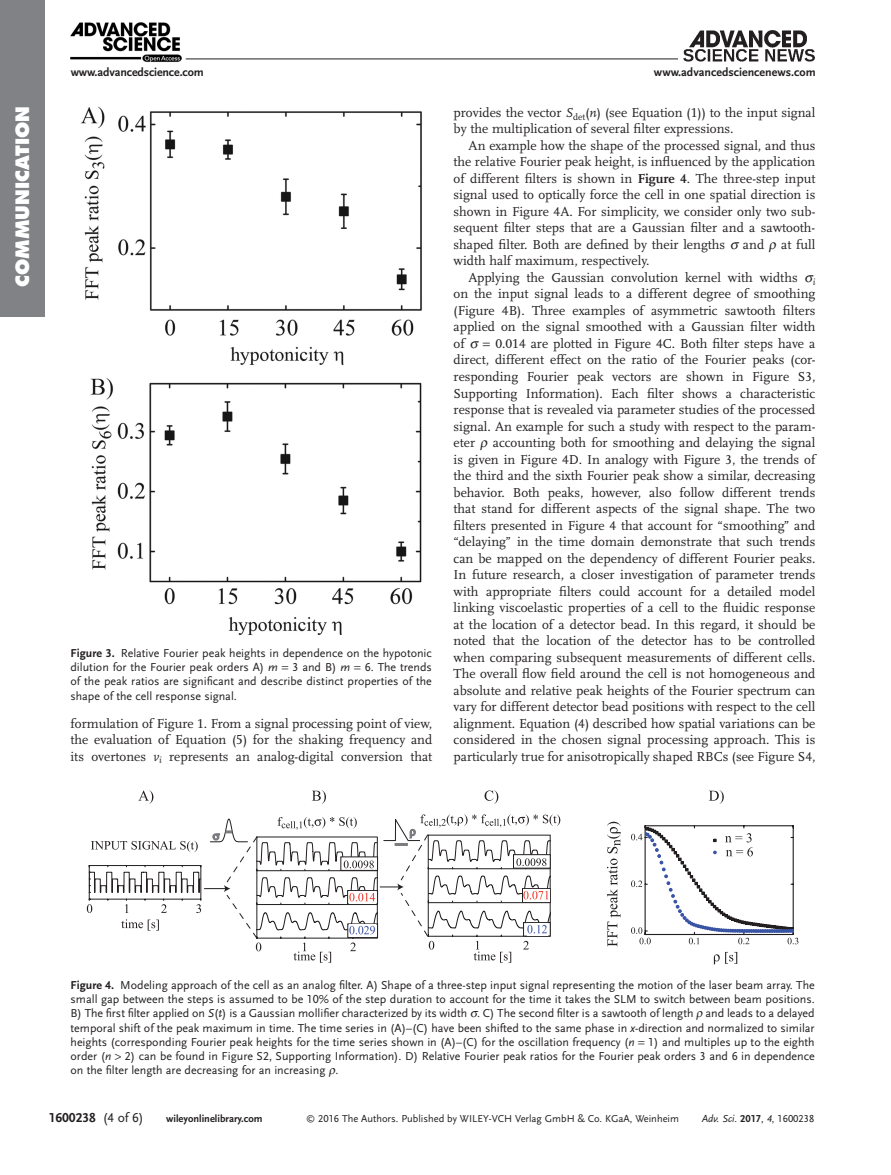
<style>
.page{position:relative;width:891px;height:1175px;background:#fff}
.page>*{position:absolute;margin:0;border:0;box-sizing:border-box;transform-origin:0 0}
.t1{font:800 18px "Futura";letter-spacing:.005em;color:#fff}
.t2{font:13.5px/16.5px "Scala LF";color:#231f20;text-align:justify}
.t3{font:700 13.5px "Scala Sans LF";color:#231f20}
.t4{font:12px/14.2px "Scala Sans LF";color:#231f20;text-align:justify}
.t5{font:700 12px "Scala Sans LF";color:#231f20}
.t6{font:10.5px "Scala Sans LF";color:#231f20}
.t7{font:700 10.5px "Scala Sans LF";color:#231f20}
.t8{font:italic 10.5px "Scala Sans LF";color:#231f20}
.s1{font-weight:700}
.s2{font-style:italic}
.s3{font-weight:400}
.s4{font-size:9px}
.s5{font-weight:700;font-style:normal}
.s6{font-style:normal}
</style>
<div class="page">
<div style="left:0;top:0;width:45px;height:317px;background:#808285"></div>
<img style="left:70px;top:22px;width:112px;height:40px">
<hr style="left:186px;top:59px;width:492px;height:1px;background:#231f20">
<img style="left:683px;top:30px;width:132px;height:31px">
<svg style="left:631px;top:825px;width:167px;height:119px"></svg>
<svg style="left:87px;top:790px;width:473px;height:172px"></svg>
<svg style="left:709px;top:790px;width:15px;height:14px"></svg>
<svg style="left:714px;top:952px;width:23px;height:12px"></svg>
<svg style="left:607px;top:821px;width:14px;height:125px"></svg>
<img style="left:350px;top:891px;width:26px;height:12px">
<img style="left:350px;top:924px;width:26px;height:12px">
<img style="left:524px;top:889px;width:25px;height:12px">
<img style="left:527px;top:923px;width:21px;height:12px">
<img style="left:81px;top:107px;width:341px;height:528px">
<h1 class="t1" style="left:11px;top:287px;width:183px;rotate:-90deg">Communication</h1>
<p class="t5" style="left:71px;top:65px;width:135px">www.advancedscience.com</p>
<p class="t5" style="left:654px;top:65px;width:163px">www.advancedsciencenews.com</p>
<p class="t4" style="left:70px;top:646px;width:363px"><span class="s1">Figure 3.</span> Relative Fourier peak heights in dependence on the hypotonic dilution for the Fourier peak orders A) <span class="s2">m</span> 3 and B) <span class="s2">m</span> 6. The trends of the peak ratios are significant and describe distinct properties of the shape of the cell response signal.</p>
<p class="t2" style="left:71px;top:715px;width:363px">formulation of Figure 1. From a signal processing point of view, the evaluation of Equation (5) for the shaking frequency and its overtones <span class="s2">v</span><sub>i</sub> represents an analog-digital conversion that</p>
<p class="t2" style="left:454px;top:104px;width:363px">provides the vector <span class="s2">S</span><sub>det</sub>(<span class="s2">n</span>) (see Equation (1)) to the input signal by the multiplication of several filter expressions.</p>
<p class="t2" style="left:454px;top:137px;width:363px;text-indent:15px">An example how the shape of the processed signal, and thus the relative Fourier peak height, is influenced by the application of different filters is shown in <span class="s1">Figure 4</span>. The three-step input signal used to optically force the cell in one spatial direction is shown in Figure 4A. For simplicity, we consider only two sub&shy;sequent filter steps that are a Gaussian filter and a sawtooth&shy;shaped filter. Both are defined by their lengths</p>
<p class="t2" style="left:743px;top:236px;width:23px">and</p>
<p class="t2" style="left:781px;top:236px;width:36px">at full</p>
<p class="t2" style="left:454px;top:253px;width:198px">width half maximum, respectively.</p>
<p class="t2" style="left:469px;top:269px;width:348px">Applying the Gaussian convolution kernel with widths <sub>i</sub></p>
<p class="t2" style="left:454px;top:286px;width:363px">on the input signal leads to a different degree of smoothing</p>
<p class="t2" style="left:454px;top:302px;width:363px">(Figure 4B). Three examples of asymmetric sawtooth filters</p>
<p class="t2" style="left:454px;top:319px;width:363px">applied on the signal smoothed with a Gaussian filter width</p>
<p class="t2" style="left:454px;top:335px;width:13px">of</p>
<p class="t2" style="left:454px;top:335px;width:363px;text-indent:42px">0.014 are plotted in Figure 4C. Both filter steps have a direct, different effect on the ratio of the Fourier peaks (cor&shy;responding Fourier peak vectors are shown in Figure S3, Supporting Information). Each filter shows a characteristic response that is revealed via parameter studies of the processed signal. An example for such a study with respect to the param&shy;eter</p>
<p class="t2" style="left:454px;top:434px;width:363px;text-indent:39px">accounting both for smoothing and delaying the signal is given in Figure 4D. In analogy with Figure 3, the trends of the third and the sixth Fourier peak show a similar, decreasing behavior. Both peaks, however, also follow different trends that stand for different aspects of the signal shape. The two filters presented in Figure 4 that account for “smoothing” and “delaying” in the time domain demonstrate that such trends can be mapped on the dependency of different Fourier peaks.<br>In future research, a closer investigation of parameter trends with appropriate filters could account for a detailed model linking viscoelastic properties of a cell to the fluidic response at the location of a detector bead. In this regard, it should be noted that the location of the detector has to be controlled when comparing subsequent measurements of different cells.<br>The overall flow field around the cell is not homogeneous and absolute and relative peak heights of the Fourier spectrum can vary for different detector bead positions with respect to the cell alignment. Equation (4) described how spatial variations can be considered in the chosen signal processing approach. This is particularly true for anisotropically shaped RBCs (see Figure S4,</p>
<p class="t4" style="left:71px;top:978px;width:746px"><span class="s1">Figure 4.</span> Modeling approach of the cell as an analog filter. A) Shape of a three-step input signal representing the motion of the laser beam array. The small gap between the steps is assumed to be 10% of the step duration to account for the time it takes the SLM to switch between beam positions.<br>B) The first filter applied on <span class="s2">S</span>(<span class="s2">t</span>) is a Gaussian mollifier characterized by its width . C) The second filter is a sawtooth of length and leads to a delayed temporal shift of the peak maximum in time. The time series in (A)–(C) have been shifted to the same phase in <span class="s2">x</span>-direction and normalized to similar heights (corresponding Fourier peak heights for the time series shown in (A)–(C) for the oscillation frequency (<span class="s2">n</span> 1) and multiples up to the eighth order (<span class="s2">n</span> 2) can be found in Figure S2, Supporting Information). D) Relative Fourier peak ratios for the Fourier peak orders 3 and 6 in dependence on the filter length are decreasing for an increasing .</p>
<p class="t3" style="left:49px;top:1110px;width:97px">1600238 <span class="s3">(4 of 6)</span></p>
<p class="t7" style="left:166px;top:1113px;width:98px">wileyonlinelibrary.com</p>
<p class="t6" style="left:306px;top:1113px;width:374px"><span class="s4">©</span> 2016 The Authors. Published by WILEY-VCH Verlag GmbH &amp; Co. KGaA, Weinheim</p>
<p class="t8" style="left:702px;top:1113px;width:114px">Adv. Sci. <span class="s5">2017</span><span class="s6">,</span> 4<span class="s6">, 1600238</span></p>
</div>
